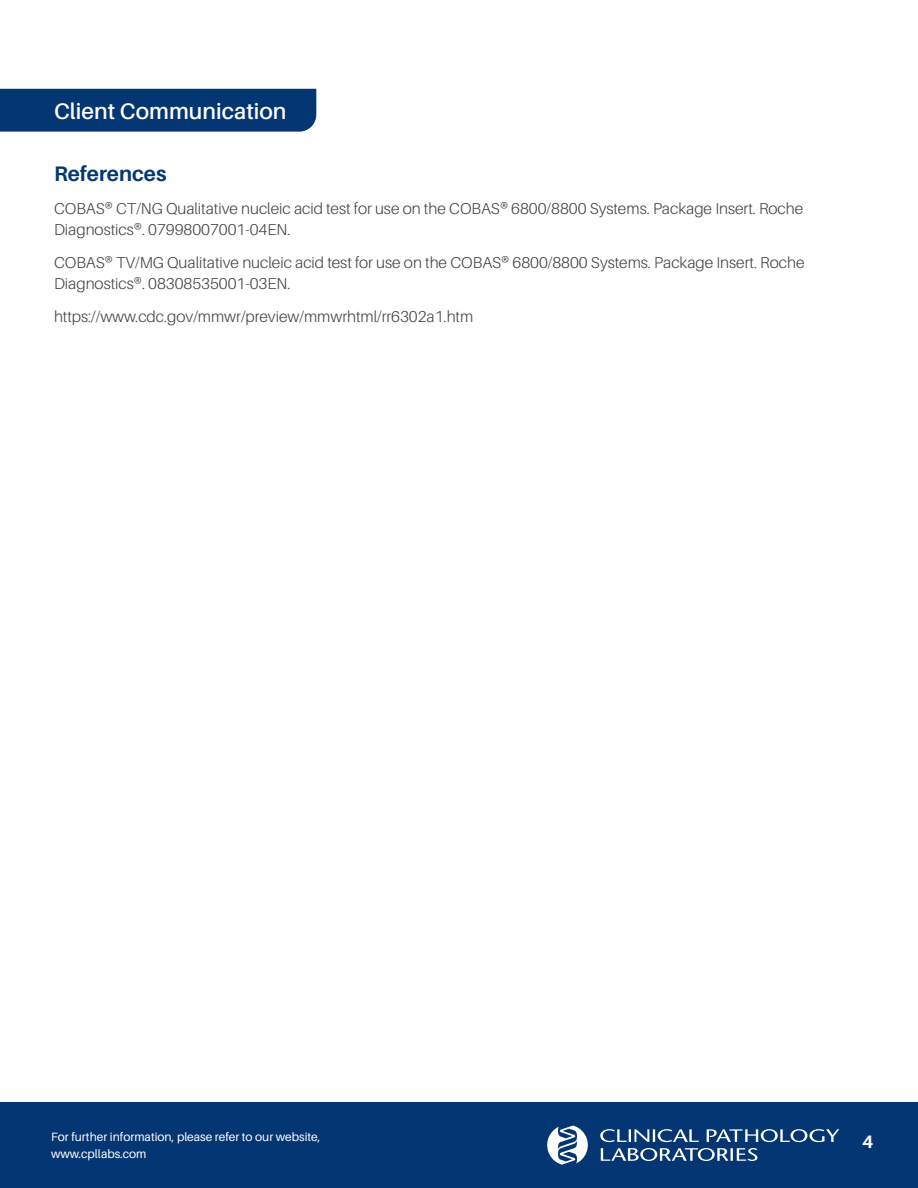
<style>
.page{position:relative;width:918px;height:1188px;background:#fff}
.page>*{position:absolute;margin:0;border:0;box-sizing:border-box;transform-origin:0 0}
.t1{font:600 22.5px "Aileron";color:#fff}
.t2{font:700 21px "Aileron";color:#043673}
.t3{font:700 18px "Aileron";color:#fff}
.t4{font:300 15.75px/21px "Aileron";color:#414042}
.t5{font:12px/16.5px "Aileron";color:#fff}
</style>
<div class="page">
<div style="left:0;top:1102px;width:918px;height:86px;background:#043673"></div>
<div style="left:0;top:89px;width:316px;height:43px;background:#043673"></div>
<svg style="left:547px;top:1125px;width:292px;height:40px"></svg>
<h1 class="t1" style="left:54px;top:99px;width:234px">Client Communication</h1>
<h3 class="t2" style="left:54px;top:162px;width:114px">References</h3>
<p class="t4" style="left:54px;top:198px;width:751px">COBAS® CT/NG Qualitative nucleic acid test for use on the COBAS® 6800/8800 Systems. Package Insert. Roche<br>Diagnostics®. 07998007001-04EN.</p>
<p class="t4" style="left:54px;top:252px;width:752px">COBAS® TV/MG Qualitative nucleic acid test for use on the COBAS® 6800/8800 Systems. Package Insert. Roche<br>Diagnostics®. 08308535001-03EN.</p>
<p class="t4" style="left:54px;top:306px;width:421px">https://www.cdc.gov/mmwr/preview/mmwrhtml/rr6302a1.htm</p>
<p class="t5" style="left:51px;top:1129px;width:271px">For further information, please refer to our website, www.cpllabs.com</p>
<p class="t3" style="left:862px;top:1132px;width:13px">4</p>
</div>
